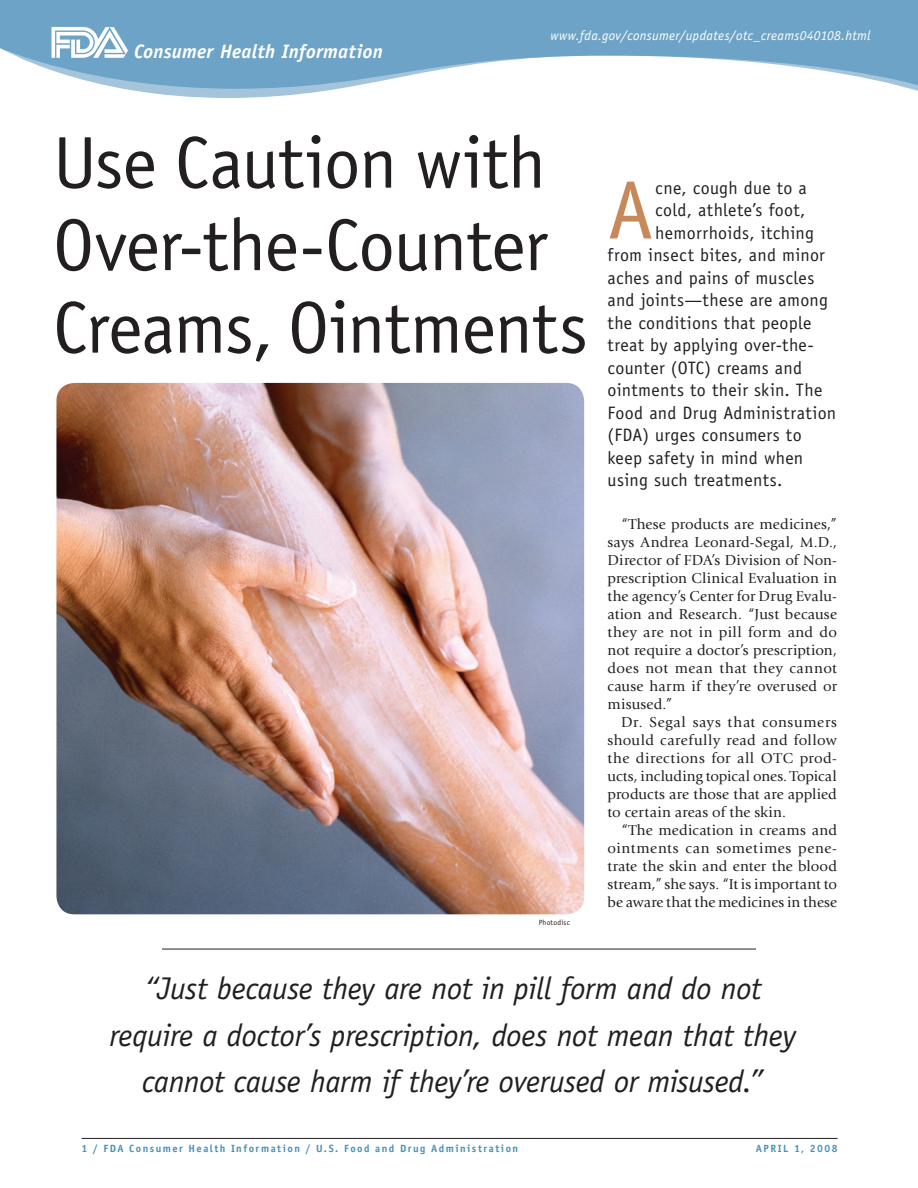
<style>
.page{position:relative;width:918px;height:1188px;background:#fff}
.page>*{position:absolute;margin:0;border:0;box-sizing:border-box;transform-origin:0 0}
.Intro-graph{font:83.1px "Officina Sans";color:#c7885a}
.Main_Titles{font:73.5px "Officina Sans";letter-spacing:-.015em;color:#231f20}
.Pull_Quotes_Call-out{font:italic 31.5px/46.5px "Officina Sans";letter-spacing:-.01em;color:#231f20;text-align:center}
.t1{font:italic 700 19.5px "Officina Sans";letter-spacing:.01em;color:#fff}
.Intro-graph-2{font:18px "Officina Sans";letter-spacing:.015em;color:#231f20}
.Body_Text{font:15px/18px "Giovanni";letter-spacing:.015em;color:#231f20;text-align:justify}
.t2{font:italic 13.5px "Officina Sans";letter-spacing:.025em;color:#fff}
.t3{font:700 10.5px "Officina Sans";letter-spacing:.14em;color:#4791ba}
.Photo_Credits{font:7.5px "Officina Sans";letter-spacing:.025em;color:#231f20}
</style>
<div class="page">
<svg style="left:125px;top:89px;width:793px;height:9px"></svg>
<svg style="left:0;top:0;width:918px;height:89px;fill:#6da3c6"></svg>
<svg style="left:52px;top:27px;width:75px;height:31px"></svg>
<hr style="left:82px;top:1138px;width:756px;height:1px;background:#231f20">
<img style="left:56px;top:383px;width:528px;height:531px">
<hr style="left:162px;top:949px;width:594px;height:1px;background:#231f20">
<p class="t1" style="left:134px;top:39px;width:250px">Consumer Health Information</p>
<p class="t2" style="left:550px;top:28px;width:322px">www.fda.gov/consumer/updates/otc_creams040108.html</p>
<p class="Main_Titles" style="left:53px;top:120px;width:494px">Use Caution with</p>
<p class="Main_Titles" style="left:53px;top:202px;width:496px">Over-the-Counter</p>
<p class="Main_Titles" style="left:53px;top:285px;width:536px">Creams, Ointments</p>
<p class="Photo_Credits" style="left:539px;top:918px;width:33px">Photodisc</p>
<p class="Intro-graph" style="left:608px;top:162px;width:48px">A</p>
<p class="Intro-graph-2" style="left:655px;top:177px;width:153px">cne, cough due to a</p>
<p class="Intro-graph-2" style="left:655px;top:199px;width:152px">cold, athlete’s foot,</p>
<p class="Intro-graph-2" style="left:655px;top:222px;width:160px">hemorrhoids, itching</p>
<p class="Intro-graph-2" style="left:608px;top:244px;width:219px">from insect bites, and minor</p>
<p class="Intro-graph-2" style="left:608px;top:267px;width:208px">aches and pains of muscles</p>
<p class="Intro-graph-2" style="left:608px;top:289px;width:222px">and joints—these are among</p>
<p class="Intro-graph-2" style="left:608px;top:312px;width:206px">the conditions that people</p>
<p class="Intro-graph-2" style="left:608px;top:334px;width:208px">treat by applying over-the-</p>
<p class="Intro-graph-2" style="left:608px;top:357px;width:196px">counter (OTC) creams and</p>
<p class="Intro-graph-2" style="left:608px;top:379px;width:216px">ointments to their skin. The</p>
<p class="Intro-graph-2" style="left:608px;top:402px;width:230px">Food and Drug Administration</p>
<p class="Intro-graph-2" style="left:608px;top:424px;width:196px">(FDA) urges consumers to</p>
<p class="Intro-graph-2" style="left:608px;top:447px;width:197px">keep safety in mind when</p>
<p class="Intro-graph-2" style="left:608px;top:469px;width:177px">using such treatments.</p>
<p class="Body_Text" style="left:608px;top:515px;width:231px;text-indent:14px">“These products are medicines,” says Andrea Leonard-Segal, M.D., Director of FDA’s Division of Non&shy;prescription Clinical Evaluation in the agency’s Center for Drug Evalu&shy;ation and Research. “Just because they are not in pill form and do not require a doctor’s prescription, does not mean that they cannot cause harm if they’re overused or misused.”</p>
<p class="Body_Text" style="left:608px;top:713px;width:231px;text-indent:14px">Dr. Segal says that consumers should carefully read and follow the directions for all OTC prod&shy;ucts, including topical ones. Topical products are those that are applied to certain areas of the skin.</p>
<p class="Body_Text" style="left:608px;top:821px;width:231px;text-indent:14px">“The medication in creams and ointments can sometimes pene&shy;trate the skin and enter the blood stream,” she says. “It is important to be aware that the medicines in these</p>
<p class="Pull_Quotes_Call-out" style="left:110px;top:966px;width:688px">“Just because they are not in pill form and do not require a doctor’s prescription, does not mean that they cannot cause harm if they’re overused or misused.”</p>
<p class="t3" style="left:82px;top:1142px;width:438px">1 / FDA Consumer Health Information / U.S. Food and Drug Administration</p>
<p class="t3" style="left:756px;top:1142px;width:83px">APRIL 1, 2008</p>
</div>
